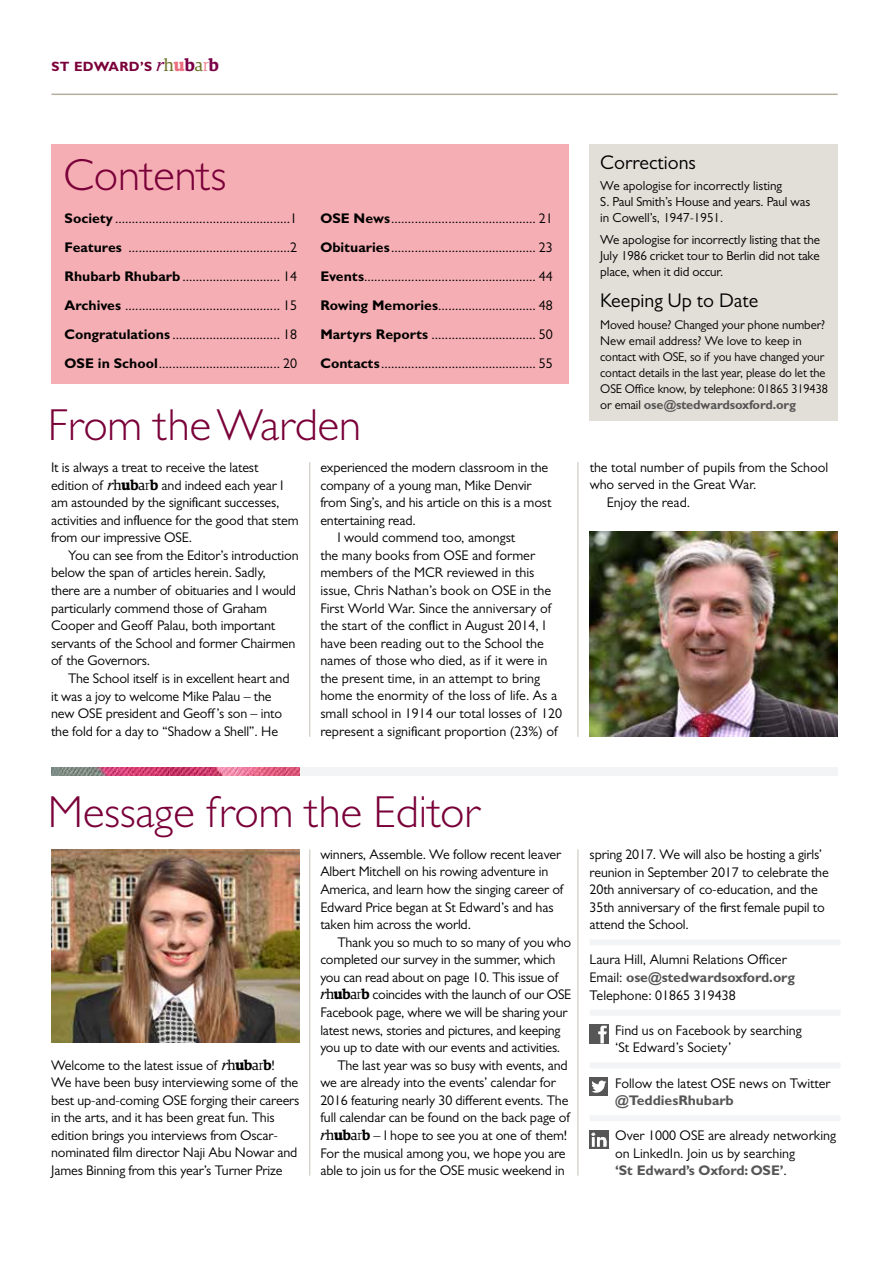
<style>
.page{position:relative;width:893px;height:1263px;background:#fff}
.page>*{position:absolute;margin:0;border:0;box-sizing:border-box;transform-origin:0 0}
.t1{font:300 45px "Gill Sans MT Pro";color:#7a0039}
.t2{font:19.8px "Gill Sans MT Pro";color:#000}
.t3{font:14.1px/17.5px "Gill Sans MT Pro";letter-spacing:-.01em;color:#000}
.t4{font:700 14.1px "Gill Sans MT Pro";letter-spacing:-.005em;color:#575656}
.t5{font:700 13.5px "Gill Sans MT Pro";letter-spacing:.025em;color:#7a0039}
.t6{font:13.2px/16.2px "Gill Sans MT Pro";letter-spacing:-.01em;color:#000}
.t7{font:12.75px/16.2px "Gill Sans MT Pro";letter-spacing:-.01em;color:#000}
.s1{font-family:"Guardian Egyp";font-weight:400;font-style:italic;font-size:17.25px;color:#7b0047}
.s2{font-family:"Guardian Egyp";font-weight:400;font-size:17.25px;color:#6d7427}
.s3{font-family:"Guardian Egyp";font-size:17.25px;color:#ed6e80}
.s4{font-family:"Guardian Egyp";font-weight:600;font-size:17.25px;color:#7b0047}
.s5{font-family:"Guardian Egyp";font-weight:300;font-size:17.25px;color:#ed6e80}
.s6{font-weight:700}
.s7{font-family:"Guardian Egyp";font-style:italic}
.s8{font-family:"Guardian Egyp"}
.s9{font-family:"Guardian Egyp";font-weight:700}
.s10{font-family:"Guardian Egyp";font-weight:600}
.s11{font-family:"Guardian Egyp";font-weight:300}
.s12{font-weight:700;color:#575656}
</style>
<div class="page">
<hr style="left:51px;top:94px;width:787px;height:1px;background:#b5af9d">
<img style="left:590px;top:1025px;width:18px;height:18px">
<div style="left:590px;top:939px;width:250px;height:6px;background:#f3f4f5"></div>
<div style="left:590px;top:1010px;width:250px;height:6px;background:#f3f4f5"></div>
<div style="left:590px;top:1062px;width:250px;height:6px;background:#f3f4f5"></div>
<div style="left:590px;top:1115px;width:250px;height:6px;background:#f3f4f5"></div>
<div style="left:51px;top:145px;width:517px;height:239px;background:#f5aeb3"></div>
<div style="left:590px;top:145px;width:248px;height:276px;background:#e2dfd8"></div>
<div style="left:52px;top:767px;width:786px;height:9px;background:#f3f4f5"></div>
<img style="left:52px;top:767px;width:247px;height:9px">
<hr style="left:309px;top:849px;width:1px;height:326px;background:#c7c2b4">
<hr style="left:578px;top:849px;width:1px;height:326px;background:#c7c2b4">
<hr style="left:309px;top:462px;width:1px;height:275px;background:#c7c2b4">
<hr style="left:578px;top:462px;width:1px;height:275px;background:#c7c2b4">
<div style="left:590px;top:1077px;width:18px;height:19px;background:#575656"></div>
<svg style="left:591px;top:1080px;width:15px;height:13px"></svg>
<img style="left:590px;top:1130px;width:18px;height:19px">
<img style="left:51px;top:849px;width:248px;height:194px">
<img style="left:590px;top:531px;width:248px;height:206px">
<p class="t5" style="left:51px;top:58px;width:169px">ST EDWARD’S <span class="s1">r</span><span class="s2">h</span><span class="s3">u</span><span class="s4">b</span><span class="s2">a</span><span class="s5">r</span><span class="s4">b</span></p>
<h1 class="t1" style="left:64px;top:148px;width:164px">Contents</h1>
<p class="t3" style="left:65px;top:204px;width:234px;line-height:29.1px;text-align:justify"><span class="s6">Society</span> ....................................................1<br><span class="s6">Features</span> ................................................2<br><span class="s6">Rhubarb Rhubarb</span>............................. 14<br><span class="s6">Archives</span> .............................................. 15<br><span class="s6">Congratulations</span> ................................ 18<br><span class="s6">OSE in School</span>.................................... 20</p>
<p class="t3" style="left:320px;top:204px;width:234px;line-height:29.1px;text-align:justify"><span class="s6">OSE News</span>........................................... 21<br><span class="s6">Obituaries</span>........................................... 23<br><span class="s6">Events</span>................................................... 44<br><span class="s6">Rowing Memories</span>............................. 48<br><span class="s6">Martyrs Reports</span> ............................... 50<br><span class="s6">Contacts</span>.............................................. 55</p>
<h1 class="t1" style="left:48px;top:398px;width:315px">From the Warden</h1>
<p class="t3" style="left:51px;top:458px;width:249px">It is always a treat to receive the latest edition of <span class="s7">r</span><span class="s8">h</span><span class="s9">u</span><span class="s10">b</span><span class="s8">a</span><span class="s11">r</span><span class="s10">b</span> and indeed each year I am astounded by the significant successes, activities and influence for the good that stem from our impressive OSE.</p>
<p class="t3" style="left:51px;top:546px;width:249px;text-indent:17px">You can see from the Editor’s introduction below the span of articles herein. Sadly,<br>there are a number of obituaries and I would particularly commend those of Graham Cooper and Geoff Palau, both important servants of the School and former Chairmen of the Governors.</p>
<p class="t3" style="left:51px;top:669px;width:240px;text-indent:17px">The School itself is in excellent heart and it was a joy to welcome Mike Palau – the new OSE president and Geoff’s son – into the fold for a day to “Shadow a Shell”. He</p>
<p class="t3" style="left:320px;top:458px;width:229px">experienced the modern classroom in the</p>
<p class="t3" style="left:320px;top:476px;width:213px">company of a young man, Mike Denvir</p>
<p class="t3" style="left:320px;top:493px;width:233px">from Sing’s, and his article on this is a most</p>
<p class="t3" style="left:320px;top:511px;width:97px">entertaining read.</p>
<p class="t3" style="left:337px;top:529px;width:179px">I would commend too, amongst</p>
<p class="t3" style="left:320px;top:546px;width:216px">the many books from OSE and former</p>
<p class="t3" style="left:320px;top:564px;width:216px">members of the MCR reviewed in this</p>
<p class="t3" style="left:320px;top:581px;width:232px">issue, Chris Nathan’s book on OSE in the</p>
<p class="t3" style="left:320px;top:599px;width:232px">First World War. Since the anniversary of</p>
<p class="t3" style="left:320px;top:616px;width:227px">the start of the conflict in August 2014, I</p>
<p class="t3" style="left:320px;top:634px;width:225px">have been reading out to the School the</p>
<p class="t3" style="left:320px;top:652px;width:229px">names of those who died, as if it were in</p>
<p class="t3" style="left:320px;top:669px;width:221px">the present time, in an attempt to bring</p>
<p class="t3" style="left:320px;top:687px;width:238px">home the enormity of the loss of life. As a</p>
<p class="t3" style="left:320px;top:704px;width:243px">small school in 1914 our total losses of 120</p>
<p class="t3" style="left:320px;top:722px;width:239px">represent a significant proportion (23%) of</p>
<h2 class="t2" style="left:600px;top:151px;width:97px">Corrections</h2>
<p class="t6" style="left:600px;top:178px;width:212px">We apologise for incorrectly listing<br>S. Paul Smith’s House and years. Paul was in Cowell’s, 1947-1951.</p>
<p class="t6" style="left:600px;top:231px;width:221px;text-align:justify">We apologise for incorrectly listing that the July 1986 cricket tour to Berlin did not take place, when it did occur.</p>
<h2 class="t2" style="left:600px;top:289px;width:160px">Keeping Up to Date</h2>
<p class="t7" style="left:600px;top:316px;width:229px">Moved house? Changed your phone number?<br>New email address? We love to keep in contact with OSE, so if you have changed your contact details in the last year, please do let the OSE Office know, by telephone: 01865 319438 or email <span class="s12">ose@stedwardsoxford.org</span></p>
<p class="t3" style="left:590px;top:458px;width:240px">the total number of pupils from the School</p>
<p class="t3" style="left:590px;top:476px;width:168px">who served in the Great War.</p>
<p class="t3" style="left:607px;top:493px;width:85px">Enjoy the read.</p>
<h1 class="t1" style="left:48px;top:784px;width:435px">Message from the Editor</h1>
<p class="t3" style="left:51px;top:1056px;width:250px">Welcome to the latest issue of <span class="s7">r</span><span class="s8">h</span><span class="s9">u</span><span class="s10">b</span><span class="s8">a</span><span class="s11">r</span><span class="s10">b</span>!<br>We have been busy interviewing some of the best up-and-coming OSE forging their careers in the arts, and it has been great fun. This edition brings you interviews from Oscar&shy;nominated film director Naji Abu Nowar and James Binning from this year’s Turner Prize</p>
<p class="t3" style="left:320px;top:845px;width:244px">winners, Assemble. We follow recent leaver Albert Mitchell on his rowing adventure in America, and learn how the singing career of Edward Price began at St Edward’s and has taken him across the world.</p>
<p class="t3" style="left:337px;top:933px;width:235px">Thank you so much to so many of you who</p>
<p class="t3" style="left:320px;top:951px;width:237px">completed our survey in the summer, which</p>
<p class="t3" style="left:320px;top:968px;width:239px">you can read about on page 10. This issue of</p>
<p class="t3" style="left:320px;top:986px;width:252px"><span class="s7">r</span><span class="s8">h</span><span class="s9">u</span><span class="s10">b</span><span class="s8">a</span><span class="s11">r</span><span class="s10">b</span> coincides with the launch of our OSE</p>
<p class="t3" style="left:320px;top:1003px;width:249px">Facebook page, where we will be sharing your</p>
<p class="t3" style="left:320px;top:1021px;width:242px">latest news, stories and pictures, and keeping</p>
<p class="t3" style="left:320px;top:1038px;width:241px">you up to date with our events and activities.</p>
<p class="t3" style="left:337px;top:1056px;width:232px">The last year was so busy with events, and</p>
<p class="t3" style="left:320px;top:1074px;width:237px">we are already into the events’ calendar for</p>
<p class="t3" style="left:320px;top:1091px;width:250px">2016 featuring nearly 30 different events. The</p>
<p class="t3" style="left:320px;top:1109px;width:251px">full calendar can be found on the back page of</p>
<p class="t3" style="left:320px;top:1126px;width:248px"><span class="s7">r</span><span class="s8">h</span><span class="s9">u</span><span class="s10">b</span><span class="s8">a</span><span class="s11">r</span><span class="s10">b</span> – I hope to see you at one of them!</p>
<p class="t3" style="left:320px;top:1144px;width:247px">For the musical among you, we hope you are</p>
<p class="t3" style="left:320px;top:1161px;width:246px">able to join us for the OSE music weekend in</p>
<p class="t3" style="left:590px;top:845px;width:241px">spring 2017. We will also be hosting a girls’ reunion in September 2017 to celebrate the 20th anniversary of co-education, and the 35th anniversary of the first female pupil to attend the School.</p>
<p class="t3" style="left:590px;top:951px;width:207px">Laura Hill, Alumni Relations Officer<br>Email: <span class="s12">ose@stedwardsoxford.org<br></span>Telephone: 01865 319438</p>
<p class="t3" style="left:615px;top:1021px;width:188px">Find us on Facebook by searching ‘St Edward’s Society’</p>
<p class="t3" style="left:615px;top:1074px;width:217px">Follow the latest OSE news on Twitter</p>
<p class="t4" style="left:615px;top:1092px;width:120px">@TeddiesRhubarb</p>
<p class="t3" style="left:615px;top:1127px;width:222px">Over 1000 OSE are already networking on LinkedIn. Join us by searching<br><span class="s12">‘St Edward’s Oxford: OSE’</span>.</p>
</div>
